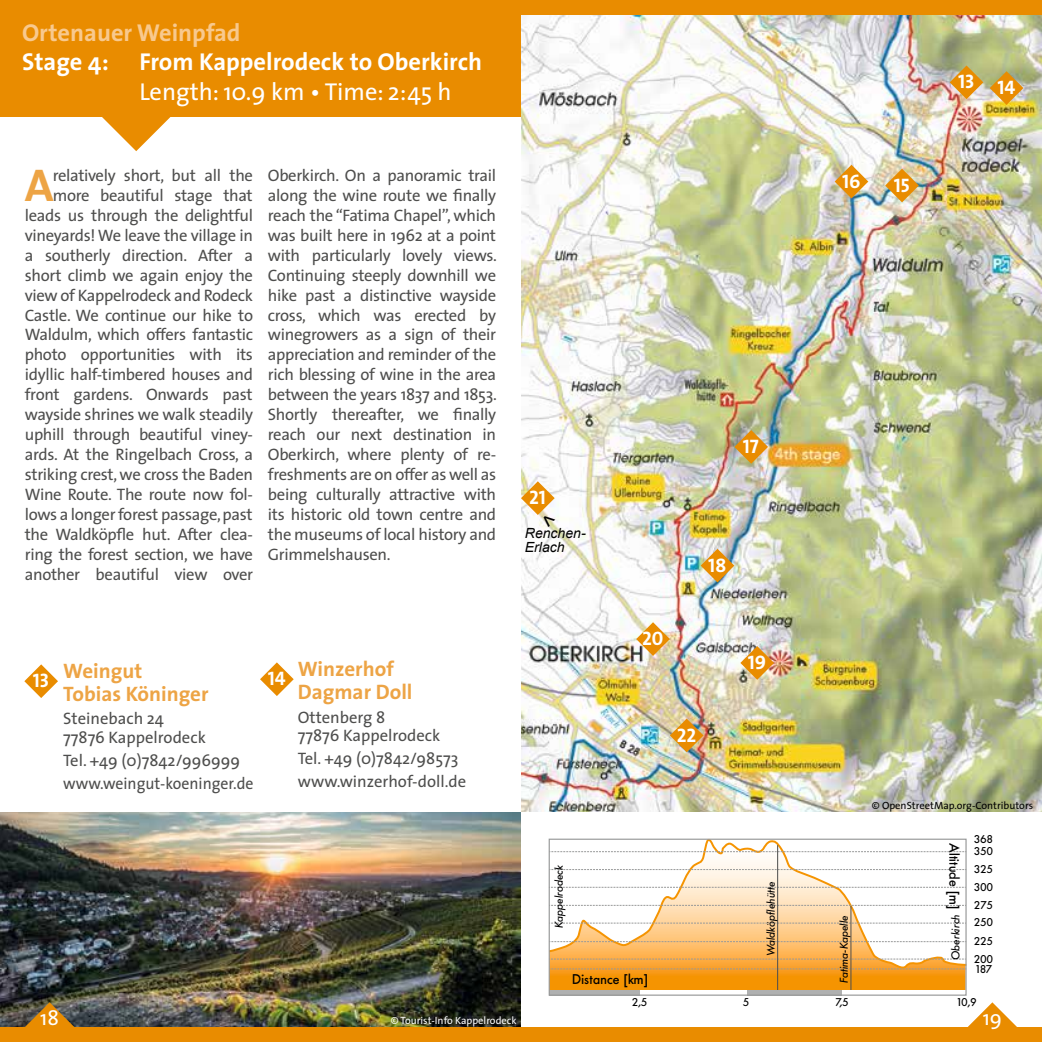
<style>
.page{position:relative;width:1042px;height:1042px;background:#fff}
.page>*{position:absolute;margin:0;border:0;box-sizing:border-box;transform-origin:0 0}
.t1{font:700 46.2px "The Sans";color:#eda445}
.t2{font:700 24.5px "The Sans";color:#fff}
.t3{font:24.5px "The Sans";color:#fff}
.t4{font:700 24.5px "The Sans";color:#f8c98e}
.t5{font:700 21px/23.1px "The Sans";color:#eda445}
.t6{font:21px "The Sans";color:#fff}
.t7{font:19.6px "The Sans Bold Caps";color:#fff}
.t8{font:16.62px/19.9px "The Sans";letter-spacing:-.02em;color:#4e4e4d;text-align:right}
.t9{font:16.62px/18.2px "The Sans";color:#4e4e4d}
.t10{font:500 14px "Futura BQ";color:#000}
.t11{font:italic 14px/14px "Arial";color:#000}
.t12{font:italic 500 11.2px "Futura BQ";color:#000}
.t13{font:500 11.2px/17.8px "Futura BQ";color:#000}
.t14{font:10.5px "The Sans";color:#000}
.t15{font:10.5px "The Sans";color:#fff}
</style>
<div class="page">
<img style="left:521px;top:15px;width:521px;height:797px">
<svg style="left:24px;top:664px;width:34px;height:34px"></svg>
<svg style="left:949px;top:65px;width:34px;height:34px"></svg>
<svg style="left:260px;top:662px;width:34px;height:34px"></svg>
<svg style="left:734px;top:430px;width:34px;height:34px"></svg>
<svg style="left:700px;top:549px;width:34px;height:33px"></svg>
<svg style="left:740px;top:646px;width:34px;height:34px"></svg>
<svg style="left:885px;top:169px;width:34px;height:33px"></svg>
<img style="left:0;top:813px;width:521px;height:214px">
<svg style="left:670px;top:718px;width:33px;height:34px"></svg>
<div style="left:0;top:0;width:1042px;height:15px;background:#e98c00"></div>
<div style="left:0;top:1027px;width:1042px;height:15px;background:#e98c00"></div>
<svg style="left:102px;top:117px;width:69px;height:34px"></svg>
<div style="left:0;top:0;width:521px;height:117px;background:#e98c00"></div>
<svg style="left:551px;top:970px;width:413px;height:20px;background:#f59506"></svg>
<svg style="left:548px;top:838px;width:419px;height:132px"></svg>
<svg style="left:551px;top:851px;width:413px;height:1px"></svg>
<svg style="left:551px;top:869px;width:413px;height:1px"></svg>
<svg style="left:551px;top:887px;width:413px;height:1px"></svg>
<svg style="left:551px;top:905px;width:413px;height:1px"></svg>
<svg style="left:551px;top:923px;width:413px;height:1px"></svg>
<svg style="left:551px;top:941px;width:413px;height:1px"></svg>
<svg style="left:551px;top:959px;width:413px;height:1px"></svg>
<svg style="left:551px;top:968px;width:413px;height:1px"></svg>
<hr style="left:777px;top:845px;width:1px;height:145px;background:#4e4e4d">
<hr style="left:850px;top:906px;width:1px;height:88px;background:#4e4e4d">
<div style="left:549px;top:990px;width:417px;height:5px;background:#afb0b0"></div>
<div style="left:640px;top:990px;width:106px;height:5px;background:#fff"></div>
<div style="left:842px;top:990px;width:124px;height:5px;background:#fff"></div>
<div style="left:549px;top:838px;width:417px;height:157px;border:1px solid #989999"></div>
<svg style="left:834px;top:165px;width:34px;height:33px"></svg>
<svg style="left:989px;top:71px;width:34px;height:34px"></svg>
<svg style="left:636px;top:622px;width:34px;height:34px"></svg>
<svg style="left:25px;top:1002px;width:49px;height:25px"></svg>
<svg style="left:968px;top:1002px;width:49px;height:25px"></svg>
<svg style="left:521px;top:481px;width:34px;height:46px"></svg>
<h2 class="t4" style="left:22px;top:12px;width:220px">Ortenauer Weinpfad</h2>
<h2 class="t2" style="left:22px;top:41px;width:462px">Stage 4: From Kappelrodeck to Oberkirch</h2>
<h2 class="t3" style="left:139px;top:71px;width:314px">Length: 10.9 km • Time: 2:45 h</h2>
<p class="t8" style="left:25px;top:165px;width:230px">relatively short, but all the more beautiful stage that leads us through the delightful vineyards! We leave the village in a southerly direction. After a short climb we again enjoy the view of Kappelrodeck and Rodeck<br>Castle. We continue our hike to<br>Waldulm, which offers fantastic photo opportunities with its idyllic half-timbered houses and front gardens. Onwards past wayside shrines we walk steadily uphill through beautiful viney&shy;ards. At the Ringelbach Cross, a striking crest, we cross the Baden<br>Wine Route. The route now fol&shy;lows a longer forest passage, past the Waldköpfle hut. After clea&shy;ring the forest section, we have another beautiful view over</p>
<p class="t8" style="left:268px;top:165px;width:230px;text-align:justify">Oberkirch. On a panoramic trail along the wine route we finally reach the “Fatima Chapel”, which was built here in 1962 at a point with particularly lovely views.<br>Continuing steeply downhill we hike past a distinctive wayside cross, which was erected by winegrowers as a sign of their appreciation and reminder of the rich blessing of wine in the area between the years 1837 and 1853.<br>Shortly thereafter, we finally reach our next destination in Oberkirch, where plenty of re&shy;freshments are on offer as well as being culturally attractive with its historic old town centre and the museums of local history and Grimmelshausen.</p>
<h1 class="t1" style="left:25px;top:146px;width:30px">A</h1>
<p class="t7" style="left:33px;top:664px;width:18px">13</p>
<p class="t5" style="left:63px;top:659px;width:147px">Weingut<br>Tobias Köninger</p>
<p class="t9" style="left:63px;top:709px;width:144px">Steinebach 24<br>77876 Kappelrodeck</p>
<p class="t9" style="left:63px;top:748px;width:192px;line-height:23.3px">Tel. +49 (0)7842/996999 www.weingut-koeninger.de</p>
<p class="t7" style="left:268px;top:662px;width:19px">14</p>
<p class="t5" style="left:298px;top:657px;width:116px">Winzerhof<br>Dagmar Doll</p>
<p class="t9" style="left:298px;top:707px;width:144px">Ottenberg 8<br>77876 Kappelrodeck</p>
<p class="t9" style="left:298px;top:746px;width:170px;line-height:23.3px">Tel. +49 (0)7842/98573 www.winzerhof-doll.de</p>
<p class="t7" style="left:529px;top:481px;width:18px">21</p>
<p class="t11" style="left:525px;top:526px;width:62px">Renchen-<br>Erlach</p>
<p class="t7" style="left:743px;top:430px;width:18px">17</p>
<p class="t7" style="left:708px;top:549px;width:19px">18</p>
<p class="t7" style="left:642px;top:622px;width:23px">20</p>
<p class="t7" style="left:677px;top:718px;width:21px">22</p>
<p class="t7" style="left:748px;top:646px;width:20px">19</p>
<p class="t12" style="left:552px;top:928px;width:65px;rotate:-90deg">Kappelrodeck</p>
<p class="t10" style="left:572px;top:971px;width:78px">Distance [km]</p>
<p class="t12" style="left:764px;top:956px;width:76px;rotate:-90deg">Waldköpflehütte</p>
<p class="t7" style="left:842px;top:165px;width:20px">16</p>
<p class="t7" style="left:894px;top:169px;width:18px">15</p>
<p class="t7" style="left:958px;top:65px;width:18px">13</p>
<p class="t7" style="left:997px;top:71px;width:19px">14</p>
<p class="t14" style="left:872px;top:796px;width:163px">© OpenStreetMap.org-Contributors</p>
<p class="t10" style="left:962px;top:843px;width:68px;rotate:90deg">Altitude [m]</p>
<p class="t13" style="left:974px;top:830px;width:20px">368</p>
<p class="t13" style="left:974px;top:842px;width:20px">350</p>
<p class="t13" style="left:974px;top:860px;width:20px">325</p>
<p class="t13" style="left:974px;top:878px;width:20px">300</p>
<p class="t13" style="left:974px;top:896px;width:20px">275</p>
<p class="t12" style="left:837px;top:982px;width:69px;rotate:-90deg">Fatima-Kapelle</p>
<p class="t12" style="left:949px;top:960px;width:47px;rotate:-90deg">Oberkirch</p>
<p class="t13" style="left:974px;top:913px;width:20px">250</p>
<p class="t13" style="left:974px;top:932px;width:20px">225<br>200</p>
<p class="t13" style="left:975px;top:960px;width:19px">187</p>
<p class="t13" style="left:632px;top:994px;width:17px">2,5</p>
<p class="t13" style="left:743px;top:994px;width:8px">5</p>
<p class="t13" style="left:835px;top:994px;width:15px">7,5</p>
<p class="t13" style="left:956px;top:994px;width:22px">10,9</p>
<p class="t6" style="left:40px;top:1000px;width:20px">18</p>
<p class="t6" style="left:982px;top:1000px;width:21px">19</p>
<p class="t15" style="left:391px;top:1011px;width:127px">© Tourist-Info Kappelrodeck</p>
</div>
